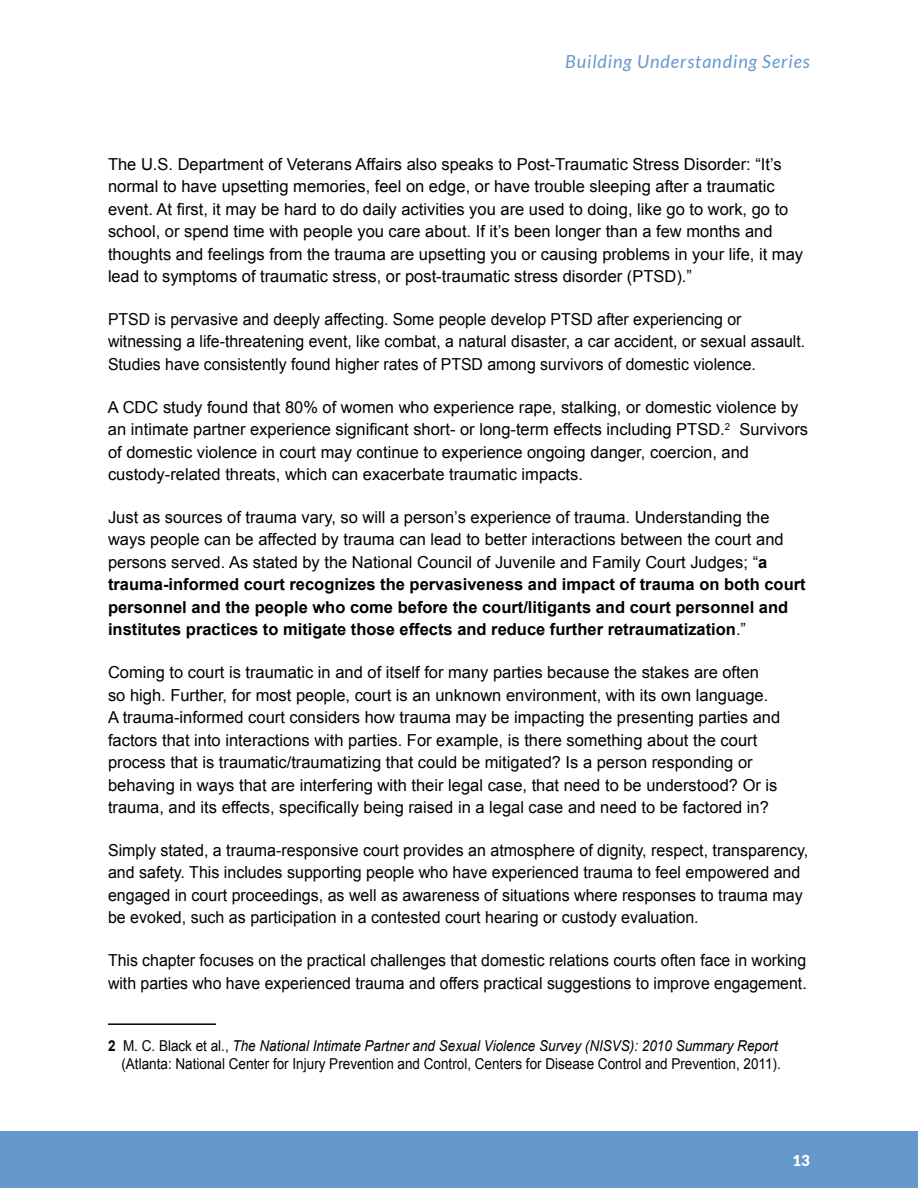
<style>
.page{position:relative;width:918px;height:1188px;background:#fff}
.page>*{position:absolute;margin:0;border:0;box-sizing:border-box;transform-origin:0 0}
.t1{font:italic 18px "Lato";letter-spacing:.05em;color:#6598cb}
.t2{font:16.5px/22.5px "Arial";color:#000}
.t3{font:16.5px/22.5px "Arial";color:#000;scale:.96 1}
.t4{font:15px/18px "Arial";color:#000;text-align:right;scale:.9 1}
.t5{font:900 15px "Lato";color:#fff}
.s1{font-weight:700}
.s2{font-style:italic}
</style>
<div class="page">
<div style="left:0;top:1131px;width:918px;height:57px;background:#6598cb"></div>
<hr style="left:108px;top:1023px;width:108px;height:2px;background:#000">
<p class="t1" style="left:565px;top:51px;width:246px">Building Understanding Series</p>
<p class="t2" style="left:108px;top:153px;width:697px">The U.S. Department of Veterans Affairs also speaks to Post-Traumatic Stress Disorder: “It’s normal to have upsetting memories, feel on edge, or have trouble sleeping after a traumatic event. At first, it may be hard to do daily activities you are used to doing, like go to work, go to school, or spend time with people you care about. If it’s been longer than a few months and thoughts and feelings from the trauma are upsetting you or causing problems in your life, it may lead to symptoms of traumatic stress, or post-traumatic stress disorder (PTSD).”</p>
<p class="t3" style="left:108px;top:308px;width:728px">PTSD is pervasive and deeply affecting. Some people develop PTSD after experiencing or witnessing a life-threatening event, like combat, a natural disaster, a car accident, or sexual assault.<br>Studies have consistently found higher rates of PTSD among survivors of domestic violence.</p>
<p class="t2" style="left:108px;top:396px;width:702px">A CDC study found that 80% of women who experience rape, stalking, or domestic violence by an intimate partner experience significant short- or long-term effects including PTSD.<sup>2</sup> Survivors of domestic violence in court may continue to experience ongoing danger, coercion, and custody-related threats, which can exacerbate traumatic impacts.</p>
<p class="t2" style="left:108px;top:506px;width:699px">Just as sources of trauma vary, so will a person’s experience of trauma. Understanding the ways people can be affected by trauma can lead to better interactions between the court and persons served. As stated by the National Council of Juvenile and Family Court Judges; “<span class="s1">a trauma-informed court recognizes the pervasiveness and impact of trauma on both court personnel and the people who come before the court/litigants and court personnel and institutes practices to mitigate those effects and reduce further retraumatization</span>.”</p>
<p class="t2" style="left:108px;top:661px;width:674px">Coming to court is traumatic in and of itself for many parties because the stakes are often so high. Further, for most people, court is an unknown environment, with its own language.<br>A trauma-informed court considers how trauma may be impacting the presenting parties and factors that into interactions with parties. For example, is there something about the court process that is traumatic/traumatizing that could be mitigated? Is a person responding or behaving in ways that are interfering with their legal case, that need to be understood? Or is trauma, and its effects, specifically being raised in a legal case and need to be factored in?</p>
<p class="t2" style="left:108px;top:839px;width:702px">Simply stated, a trauma-responsive court provides an atmosphere of dignity, respect, transparency, and safety. This includes supporting people who have experienced trauma to feel empowered and engaged in court proceedings, as well as awareness of situations where responses to trauma may be evoked, such as participation in a contested court hearing or custody evaluation.</p>
<p class="t3" style="left:108px;top:949px;width:729px">This chapter focuses on the practical challenges that domestic relations courts often face in working with parties who have experienced trauma and offers practical suggestions to improve engagement.</p>
<p class="t4" style="left:108px;top:1037px;width:749px"><span class="s1">2</span> M. C. Black et al., <span class="s2">The National Intimate Partner and Sexual Violence Survey (NISVS): 2010 Summary Report </span>(Atlanta: National Center for Injury Prevention and Control, Centers for Disease Control and Prevention, 2011).</p>
<p class="t5" style="left:793px;top:1151px;width:19px">13</p>
</div>
